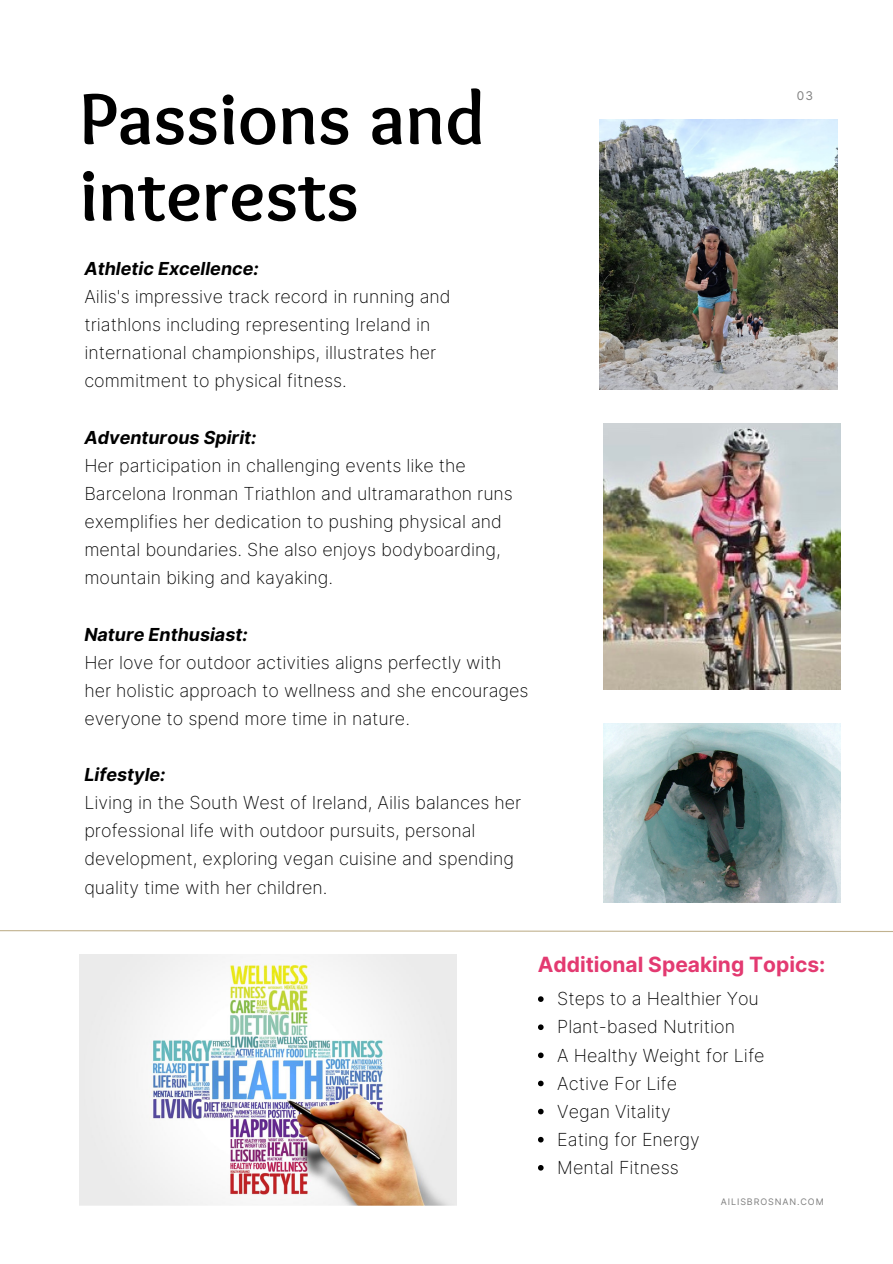
<style>
.page{position:relative;width:893px;height:1264px;background:#fff}
.page>*{position:absolute;margin:0;border:0;box-sizing:border-box;transform-origin:0 0}
.t1{font:700 75px/76.5px "Sukar";color:#000}
.t2{font:700 21px "Inter";color:#e33a71}
.t3{font:200 18px/28px "Inter";color:#000}
.t4{font:italic 700 18px "Inter";color:#000}
.t5{font:12px "Inter";color:#7f7f7f}
.t6{font:9px "Inter";letter-spacing:.1em;color:#7f7f7f}
</style>
<div class="page">
<svg style="left:0;top:930px;width:892px;height:2px"></svg>
<img style="left:603px;top:723px;width:237px;height:179px">
<img style="left:603px;top:424px;width:237px;height:265px">
<img style="left:600px;top:120px;width:237px;height:270px">
<img style="left:79px;top:954px;width:377px;height:251px">
<svg style="left:538px;top:996px;width:5px;height:5px"></svg>
<svg style="left:538px;top:1024px;width:5px;height:6px"></svg>
<svg style="left:538px;top:1052px;width:5px;height:6px"></svg>
<svg style="left:538px;top:1080px;width:5px;height:6px"></svg>
<svg style="left:538px;top:1108px;width:5px;height:6px"></svg>
<svg style="left:538px;top:1136px;width:5px;height:6px"></svg>
<svg style="left:538px;top:1165px;width:5px;height:5px"></svg>
<p class="t1" style="left:79px;top:88px;width:407px">Passions and interests</p>
<p class="t5" style="left:796px;top:88px;width:18px">03</p>
<p class="t4" style="left:84px;top:258px;width:176px">Athletic Excellence:</p>
<p class="t3" style="left:84px;top:282px;width:368px">Ailis's impressive track record in running and triathlons including representing Ireland in international championships, illustrates her commitment to physical fitness.</p>
<p class="t4" style="left:84px;top:426px;width:174px">Adventurous Spirit:</p>
<p class="t3" style="left:84px;top:451px;width:430px">Her participation in challenging events like the Barcelona Ironman Triathlon and ultramarathon runs exemplifies her dedication to pushing physical and mental boundaries. She also enjoys bodyboarding, mountain biking and kayaking.</p>
<p class="t4" style="left:84px;top:623px;width:165px">Nature Enthusiast:</p>
<p class="t3" style="left:84px;top:648px;width:445px">Her love for outdoor activities aligns perfectly with her holistic approach to wellness and she encourages everyone to spend more time in nature.</p>
<p class="t4" style="left:84px;top:763px;width:83px">Lifestyle:</p>
<p class="t3" style="left:84px;top:788px;width:438px">Living in the South West of Ireland, Ailis balances her professional life with outdoor pursuits, personal development, exploring vegan cuisine and spending quality time with her children.</p>
<p class="t2" style="left:537px;top:951px;width:289px">Additional Speaking Topics:</p>
<p class="t3" style="left:557px;top:984px;width:203px">Steps to a Healthier You</p>
<p class="t3" style="left:557px;top:1012px;width:179px">Plant-based Nutrition</p>
<p class="t3" style="left:557px;top:1040px;width:209px">A Healthy Weight for Life</p>
<p class="t3" style="left:557px;top:1069px;width:121px">Active For Life</p>
<p class="t3" style="left:557px;top:1097px;width:115px">Vegan Vitality</p>
<p class="t3" style="left:557px;top:1125px;width:144px">Eating for Energy</p>
<p class="t3" style="left:557px;top:1153px;width:123px">Mental Fitness</p>
<p class="t6" style="left:720px;top:1195px;width:104px">AILISBROSNAN.COM</p>
</div>
